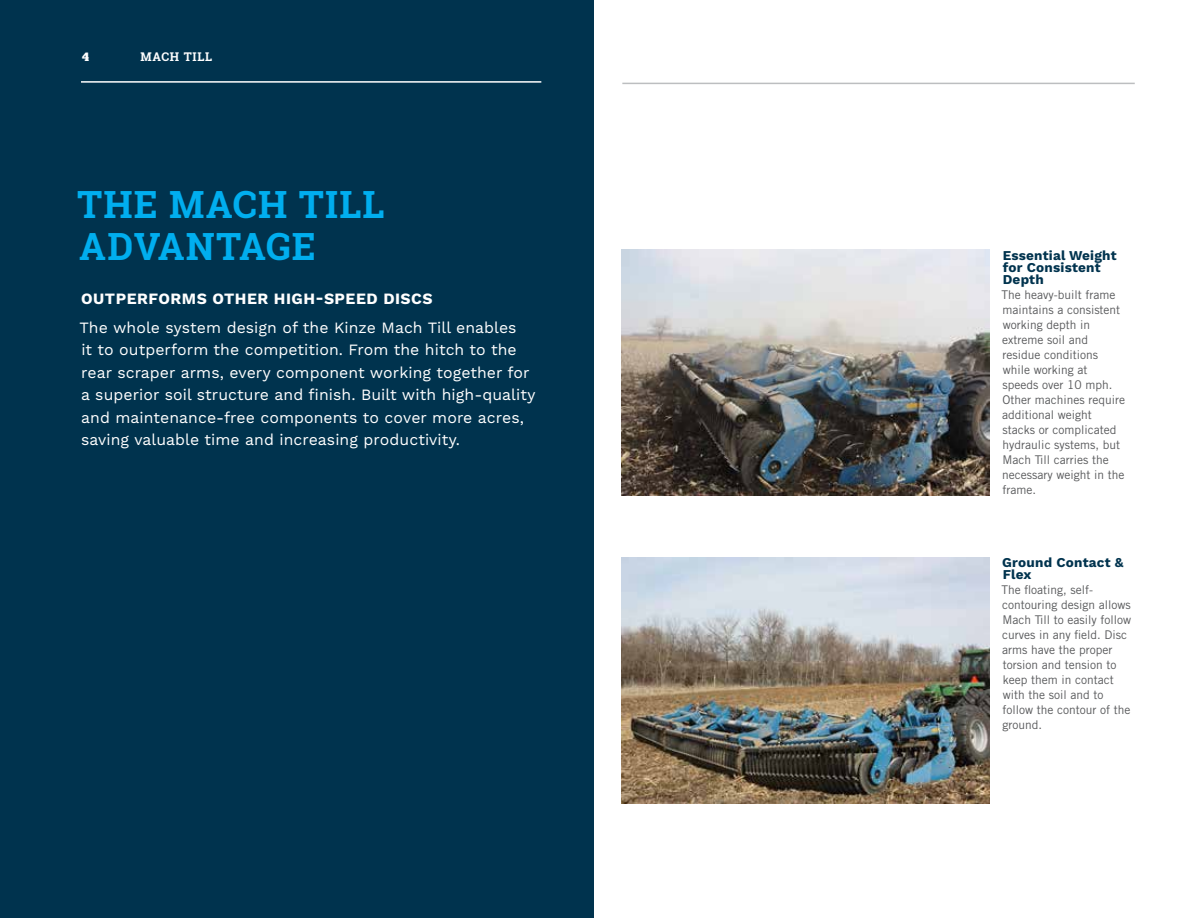
<style>
.page{position:relative;width:1188px;height:918px;background:#fff}
.page>*{position:absolute;margin:0;border:0;box-sizing:border-box;transform-origin:0 0}
.t1{font:700 37.5px/42px "Roboto Slab";letter-spacing:.03em;color:#00aeef}
.t2{font:15.75px/22.5px "Work Sans";letter-spacing:.005em;color:#fff}
.t3{font:700 15.75px "Work Sans";letter-spacing:.03em;color:#fff}
.t4{font:700 13.5px/12px "Work Sans";letter-spacing:.015em;color:#00334e}
.t5{font:12px/15px "Trade Gothic LT Std";color:#58595b}
.t6{font:700 12px "Roboto Slab";letter-spacing:.06em;color:#fff}
.t7{font:12px "Chunk Five Ex";color:#fff}
</style>
<div class="page">
<div style="left:0;top:0;width:594px;height:918px;background:#00334e"></div>
<hr style="left:81px;top:81px;width:460px;height:2px;background:#fff">
<hr style="left:622px;top:83px;width:513px;height:1px;background:#bcbec0">
<img style="left:622px;top:250px;width:368px;height:245px">
<img style="left:622px;top:558px;width:368px;height:246px">
<p class="t7" style="left:82px;top:48px;width:9px">4</p>
<p class="t6" style="left:140px;top:49px;width:73px">MACH TILL</p>
<h1 class="t1" style="left:77px;top:183px;width:309px">THE MACH TILL<br>ADVANTAGE</h1>
<h2 class="t3" style="left:81px;top:289px;width:353px">OUTPERFORMS OTHER HIGH-SPEED DISCS</h2>
<p class="t2" style="left:80px;top:317px;width:457px">The whole system design of the Kinze Mach Till enables<br>it to outperform the competition. From the hitch to the rear scraper arms, every component working together for a superior soil structure and finish. Built with high-quality and maintenance-free components to cover more acres, saving valuable time and increasing productivity.</p>
<p class="t4" style="left:1003px;top:250px;width:115px">Essential Weight for Consistent<br>Depth</p>
<p class="t5" style="left:1002px;top:287px;width:125px">The heavy-built frame maintains a consistent working depth in extreme soil and residue conditions while working at speeds over 10 mph.<br>Other machines require additional weight stacks or complicated hydraulic systems, but<br>Mach Till carries the necessary weight in the frame.</p>
<p class="t4" style="left:1002px;top:557px;width:123px">Ground Contact &amp;<br>Flex</p>
<p class="t5" style="left:1002px;top:582px;width:131px">The floating, self&shy;contouring design allows<br>Mach Till to easily follow curves in any field. Disc arms have the proper torsion and tension to keep them in contact with the soil and to follow the contour of the ground.</p>
</div>
